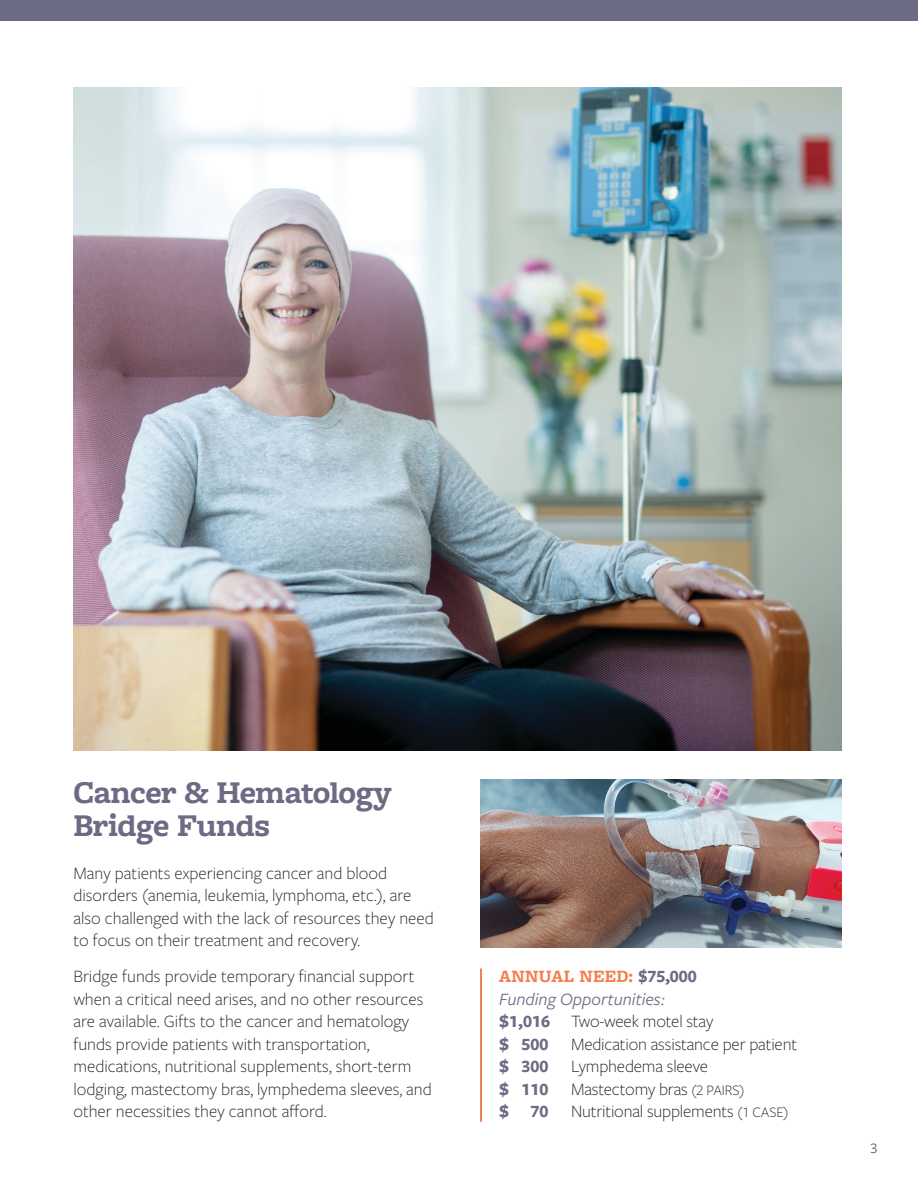
<style>
.page{position:relative;width:918px;height:1188px;background:#fff}
.page>*{position:absolute;margin:0;border:0;box-sizing:border-box;transform-origin:0 0}
.t1{font:700 33px/33px "Freight Macro Pro";letter-spacing:-.015em;color:#6c6b84}
.body{font:300 18px/22.5px "Freight Sans Pro";color:#231f20}
.callout{font:italic 18px "Freight Sans Pro";color:#6c6b84}
.callout-2{font:700 18px "Freight Macro Pro";letter-spacing:.02em;color:#f27e4c}
.body-2{font:700 18px "Freight Sans Pro";color:#6c6b84}
.t2{font:15px "Freight Sans Pro";color:#58595b}
.s1{font-family:"Freight Sans Pro";color:#6c6b84}
.s2{font-weight:700;color:#6c6b84}
.s3{font-size:15px}
</style>
<div class="page">
<img style="left:73px;top:87px;width:769px;height:664px">
<img style="left:480px;top:780px;width:362px;height:167px">
<div style="left:0;top:0;width:918px;height:20px;background:#6c6b84"></div>
<hr style="left:480px;top:969px;width:2px;height:152px;background:#f27e4c">
<p class="t1" style="left:73px;top:775px;width:320px">Cancer &amp; Hematology<br>Bridge Funds</p>
<p class="body" style="left:73px;top:861px;width:362px">Many patients experiencing cancer and blood disorders (anemia, leukemia, lymphoma, etc.), are also challenged with the lack of resources they need to focus on their treatment and recovery.</p>
<p class="body" style="left:73px;top:964px;width:360px">Bridge funds provide temporary financial support when a critical need arises, and no other resources are available. Gifts to the cancer and hematology funds provide patients with transportation, medications, nutritional supplements, short-term lodging, mastectomy bras, lymphedema sleeves, and other necessities they cannot afford.</p>
<p class="callout-2" style="left:499px;top:964px;width:199px">ANNUAL NEED: <span class="s1">$75,000</span></p>
<p class="callout" style="left:499px;top:987px;width:168px">Funding Opportunities:</p>
<p class="body" style="left:499px;top:1009px;width:216px"><span class="s2">$1,016</span> Two-week motel stay</p>
<p class="body-2" style="left:499px;top:1032px;width:51px">$ 500</p>
<p class="body" style="left:571px;top:1032px;width:228px">Medication assistance per patient</p>
<p class="body-2" style="left:499px;top:1054px;width:51px">$ 300</p>
<p class="body" style="left:571px;top:1054px;width:139px">Lymphedema sleeve</p>
<p class="body-2" style="left:499px;top:1077px;width:51px">$ 110</p>
<p class="body" style="left:571px;top:1077px;width:175px">Mastectomy bras <span class="s3">(2 PAIRS)</span></p>
<p class="body-2" style="left:499px;top:1099px;width:51px">$ 70</p>
<p class="body" style="left:571px;top:1099px;width:219px">Nutritional supplements <span class="s3">(1 CASE)</span></p>
<p class="t2" style="left:870px;top:1138px;width:9px">3</p>
</div>
